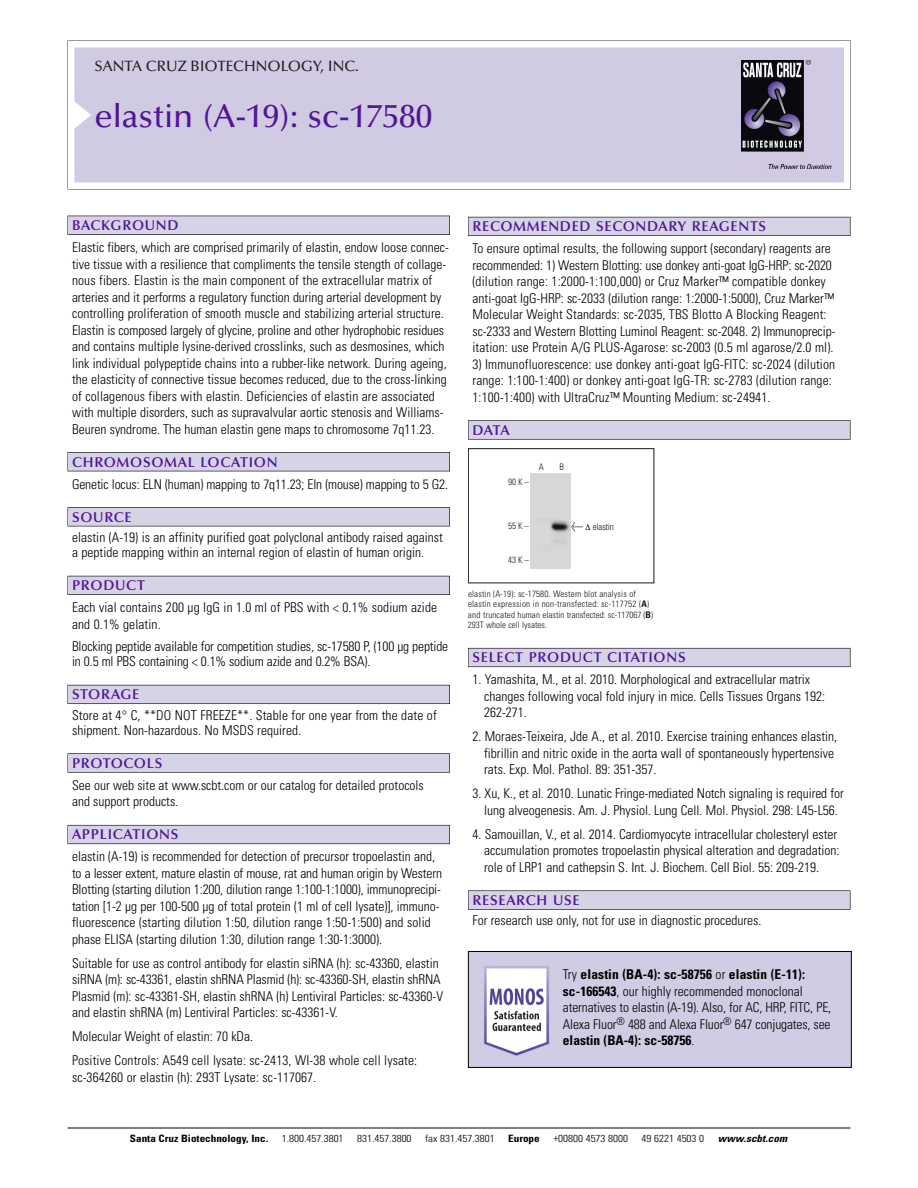
<style>
.page{position:relative;width:918px;height:1188px;background:#fff}
.page>*{position:absolute;margin:0;border:0;box-sizing:border-box;transform-origin:0 0}
.t1{font:500 33px "Optima";color:#511695}
.t2{font:500 15px "Optima";color:#231f20}
.t3{font:600 14.25px "Optima";letter-spacing:.05em;color:#511695}
.t4{font:300 condensed 13.5px/16.5px "Univers";color:#000}
.t5{font:300 condensed 10.2px "Univers";color:#000;scale:1.1 1}
.t6{font:700 condensed 10.2px "Univers";color:#000;scale:1.1 1}
.t7{font:italic 700 condensed 10.2px "Univers";letter-spacing:.005em;color:#000;scale:1.1 1}
.t8{font:9px/10.5px "Univers Condensed Light+FIXQYT";letter-spacing:.015em;color:#191919}
.t9{font:9px "Helvetica Neue Light Cond+XSHZXK";letter-spacing:.005em;color:#191919}
.s1{font-family:"Meta Plus Book Roman+DRSONM";font-size:10.5px}
.s2{font-family:"Univers Condensed Bold+VIJUWO"}
.s3{font-weight:700}
</style>
<div class="page">
<svg style="left:68px;top:40px;width:783px;height:149px"></svg>
<div style="left:74px;top:47px;width:770px;height:135px;background:#d1cae3"></div>
<img style="left:741px;top:60px;width:90px;height:108px">
<div style="left:68px;top:216px;width:382px;height:19px;background:#525155"></div>
<div style="left:68px;top:216px;width:381px;height:18px;background:#d7d3e7"></div>
<div style="left:68px;top:452px;width:382px;height:19px;background:#525155"></div>
<div style="left:68px;top:453px;width:381px;height:18px;background:#d7d3e7"></div>
<div style="left:68px;top:507px;width:382px;height:19px;background:#545357"></div>
<div style="left:68px;top:508px;width:381px;height:18px;background:#d7d3e7"></div>
<div style="left:68px;top:576px;width:382px;height:19px;background:#54535a"></div>
<div style="left:68px;top:576px;width:381px;height:18px;background:#d7d3e7"></div>
<div style="left:68px;top:685px;width:382px;height:19px;background:#5b5a62"></div>
<div style="left:68px;top:685px;width:381px;height:18px;background:#d7d3e7"></div>
<div style="left:68px;top:753px;width:382px;height:20px;background:#626263"></div>
<div style="left:68px;top:754px;width:381px;height:18px;background:#d7d3e7"></div>
<div style="left:68px;top:825px;width:382px;height:19px;background:#66646d"></div>
<div style="left:68px;top:826px;width:381px;height:18px;background:#d7d3e7"></div>
<div style="left:468px;top:217px;width:382px;height:19px;background:#58565f"></div>
<div style="left:468px;top:217px;width:382px;height:18px;background:#d7d3e7"></div>
<div style="left:468px;top:420px;width:382px;height:20px;background:#676767"></div>
<div style="left:468px;top:421px;width:382px;height:18px;background:#d7d3e7"></div>
<div style="left:468px;top:648px;width:382px;height:19px;background:#696771"></div>
<div style="left:468px;top:649px;width:382px;height:18px;background:#d7d3e7"></div>
<div style="left:468px;top:890px;width:382px;height:20px;background:#69696a"></div>
<div style="left:468px;top:891px;width:382px;height:18px;background:#d7d3e7"></div>
<hr style="left:68px;top:1128px;width:782px;height:1px;background:#000">
<div style="left:468px;top:448px;width:186px;height:135px;border:1px solid #191919"></div>
<img style="left:530px;top:474px;width:40px;height:95px">
<img style="left:470px;top:953px;width:380px;height:113px">
<div style="left:468px;top:951px;width:384px;height:117px;border:1px solid #000"></div>
<p class="t2" style="left:94px;top:61px;width:266px">SANTA CRUZ BIOTECHNOLOGY, INC.</p>
<h1 class="t1" style="left:94px;top:103px;width:339px">elastin (A-19): sc-17580</h1>
<p class="t3" style="left:72px;top:219px;width:108px">BACKGROUND</p>
<p class="t4" style="left:72px;top:240px;width:378px">Elastic fibers, which are comprised primarily of elastin, endow loose connec&shy;tive tissue with a resilience that compliments the tensile stength of collage&shy;nous fibers. Elastin is the main component of the extracellular matrix of arteries and it performs a regulatory function during arterial development by controlling proliferation of smooth muscle and stabilizing arterial structure.<br>Elastin is composed largely of glycine, proline and other hydrophobic residues and contains multiple lysine-derived crosslinks, such as desmosines, which link individual polypeptide chains into a rubber-like network. During ageing, the elasticity of connective tissue becomes reduced, due to the cross-linking of collagenous fibers with elastin. Deficiencies of elastin are associated with multiple disorders, such as supravalvular aortic stenosis and Williams-Beuren syndrome. The human elastin gene maps to chromosome 7q11.23.</p>
<p class="t3" style="left:72px;top:456px;width:207px">CHROMOSOMAL LOCATION</p>
<p class="t4" style="left:72px;top:477px;width:378px">Genetic locus: ELN (human) mapping to 7q11.23; Eln (mouse) mapping to 5 G2.</p>
<p class="t3" style="left:72px;top:511px;width:61px">SOURCE</p>
<p class="t4" style="left:72px;top:531px;width:372px;line-height:15px">elastin (A-19) is an affinity purified goat polyclonal antibody raised against a peptide mapping within an internal region of elastin of human origin.</p>
<p class="t3" style="left:72px;top:580px;width:74px">PRODUCT</p>
<p class="t4" style="left:72px;top:600px;width:367px">Each vial contains 200 µg IgG in 1.0 ml of PBS with &lt; 0.1% sodium azide and 0.1% gelatin.</p>
<p class="t4" style="left:72px;top:640px;width:378px;line-height:15px">Blocking peptide available for competition studies, sc-17580 P, (100 µg peptide in 0.5 ml PBS containing &lt; 0.1% sodium azide and 0.2% BSA).</p>
<p class="t3" style="left:72px;top:689px;width:69px">STORAGE</p>
<p class="t4" style="left:72px;top:709px;width:366px;line-height:15px">Store at 4° C, **DO NOT FREEZE**. Stable for one year from the date of shipment. Non-hazardous. No MSDS required.</p>
<p class="t3" style="left:72px;top:757px;width:92px">PROTOCOLS</p>
<p class="t4" style="left:72px;top:778px;width:353px">See our web site at www.scbt.com or our catalog for detailed protocols and support products.</p>
<p class="t3" style="left:72px;top:829px;width:108px">APPLICATIONS</p>
<p class="t4" style="left:72px;top:850px;width:372px">elastin (A-19) is recommended for detection of precursor tropoelastin and, to a lesser extent, mature elastin of mouse, rat and human origin by Western Blotting (starting dilution 1:200, dilution range 1:100-1:1000), immunoprecipi&shy;tation [1-2 µg per 100-500 µg of total protein (1 ml of cell lysate)], immuno&shy;fluorescence (starting dilution 1:50, dilution range 1:50-1:500) and solid phase ELISA (starting dilution 1:30, dilution range 1:30-1:3000).</p>
<p class="t4" style="left:72px;top:956px;width:373px">Suitable for use as control antibody for elastin siRNA (h): sc-43360, elastin siRNA (m): sc-43361, elastin shRNA Plasmid (h): sc-43360-SH, elastin shRNA Plasmid (m): sc-43361-SH, elastin shRNA (h) Lentiviral Particles: sc-43360-V and elastin shRNA (m) Lentiviral Particles: sc-43361-V.</p>
<p class="t4" style="left:72px;top:1026px;width:347px;line-height:24px">Molecular Weight of elastin: 70 kDa.<br>Positive Controls: A549 cell lysate: sc-2413, WI-38 whole cell lysate:</p>
<p class="t4" style="left:72px;top:1070px;width:246px">sc-364260 or elastin (h): 293T Lysate: sc-117067.</p>
<p class="t3" style="left:473px;top:221px;width:295px">RECOMMENDED SECONDARY REAGENTS</p>
<p class="t4" style="left:473px;top:241px;width:364px">To ensure optimal results, the following support (secondary) reagents are recommended: 1) Western Blotting: use donkey anti-goat IgG-HRP: sc-2020 (dilution range: 1:2000-1:100,000) or Cruz Marker™ compatible donkey anti-goat IgG-HRP: sc-2033 (dilution range: 1:2000-1:5000), Cruz Marker™ Molecular Weight Standards: sc-2035, TBS Blotto A Blocking Reagent: sc-2333 and Western Blotting Luminol Reagent: sc-2048. 2) Immunoprecip&shy;itation: use Protein A/G PLUS-Agarose: sc-2003 (0.5 ml agarose/2.0 ml).</p>
<p class="t4" style="left:473px;top:357px;width:364px">3) Immunofluorescence: use donkey anti-goat IgG-FITC: sc-2024 (dilution range: 1:100-1:400) or donkey anti-goat IgG-TR: sc-2783 (dilution range:<br>1:100-1:400) with UltraCruz™ Mounting Medium: sc-24941.</p>
<p class="t3" style="left:473px;top:424px;width:39px">DATA</p>
<p class="t8" style="left:508px;top:478px;width:22px">90K–</p>
<p class="t8" style="left:508px;top:521px;width:22px">55K–</p>
<p class="t8" style="left:508px;top:556px;width:22px">43K–</p>
<p class="t8" style="left:539px;top:463px;width:7px">A</p>
<p class="t8" style="left:560px;top:463px;width:6px">B</p>
<p class="t9" style="left:571px;top:524px;width:44px"><span class="s1">&lt;</span> ∆ elastin</p>
<p class="t8" style="left:468px;top:589px;width:187px">elastin (A-19): sc-17580. Western blot analysis of elastin expression in non-transfected: sc-117752 (<span class="s2">A</span>) and truncated human elastin transfected: sc-117067 (<span class="s2">B</span>)<br>293T whole cell lysates.</p>
<p class="t3" style="left:473px;top:652px;width:215px">SELECT PRODUCT CITATIONS</p>
<p class="t4" style="left:484px;top:673px;width:343px;text-indent:-12px">1. Yamashita, M., et al. 2010. Morphological and extracellular matrix changes following vocal fold injury in mice. Cells Tissues Organs 192:<br>262-271.</p>
<p class="t4" style="left:484px;top:730px;width:354px;text-indent:-12px">2. Moraes-Teixeira, Jde A., et al. 2010. Exercise training enhances elastin, fibrillin and nitric oxide in the aorta wall of spontaneously hypertensive rats. Exp. Mol. Pathol. 89: 351-357.</p>
<p class="t4" style="left:473px;top:787px;width:373px;text-align:center">3. Xu, K., et al. 2010. Lunatic Fringe-mediated Notch signaling is required for lung alveogenesis. Am. J. Physiol. Lung Cell. Mol. Physiol. 298: L45-L56.</p>
<p class="t4" style="left:484px;top:827px;width:357px;text-indent:-12px">4. Samouillan, V., et al. 2014. Cardiomyocyte intracellular cholesteryl ester accumulation promotes tropoelastin physical alteration and degradation: role of LRP1 and cathepsin S. Int. J. Biochem. Cell Biol. 55: 209-219.</p>
<p class="t3" style="left:473px;top:894px;width:109px">RESEARCH USE</p>
<p class="t4" style="left:473px;top:914px;width:290px">For research use only, not for use in diagnostic procedures.</p>
<p class="t4" style="left:563px;top:967px;width:270px">Try <span class="s3">elastin (BA-4): sc-58756</span> or <span class="s3">elastin (E-11): sc-166543</span>, our highly recommended monoclonal aternatives to elastin (A-19). Also, for AC, HRP, FITC, PE, Alexa Fluor<sup>®</sup> 488 and Alexa Fluor<sup>®</sup> 647 conjugates, see <span class="s3">elastin (BA-4): sc-58756</span>.</p>
<p class="t6" style="left:130px;top:1135px;width:127px">Santa Cruz Biotechnology, Inc.</p>
<p class="t5" style="left:282px;top:1135px;width:58px">1.800.457.3801</p>
<p class="t5" style="left:357px;top:1135px;width:51px">831.457.3800</p>
<p class="t5" style="left:425px;top:1135px;width:65px">fax 831.457.3801</p>
<p class="t6" style="left:508px;top:1135px;width:30px">Europe</p>
<p class="t5" style="left:553px;top:1135px;width:69px">+00800 4573 8000</p>
<p class="t5" style="left:642px;top:1135px;width:58px">49 6221 4503 0</p>
<p class="t7" style="left:718px;top:1135px;width:64px">www.scbt.com</p>
</div>
